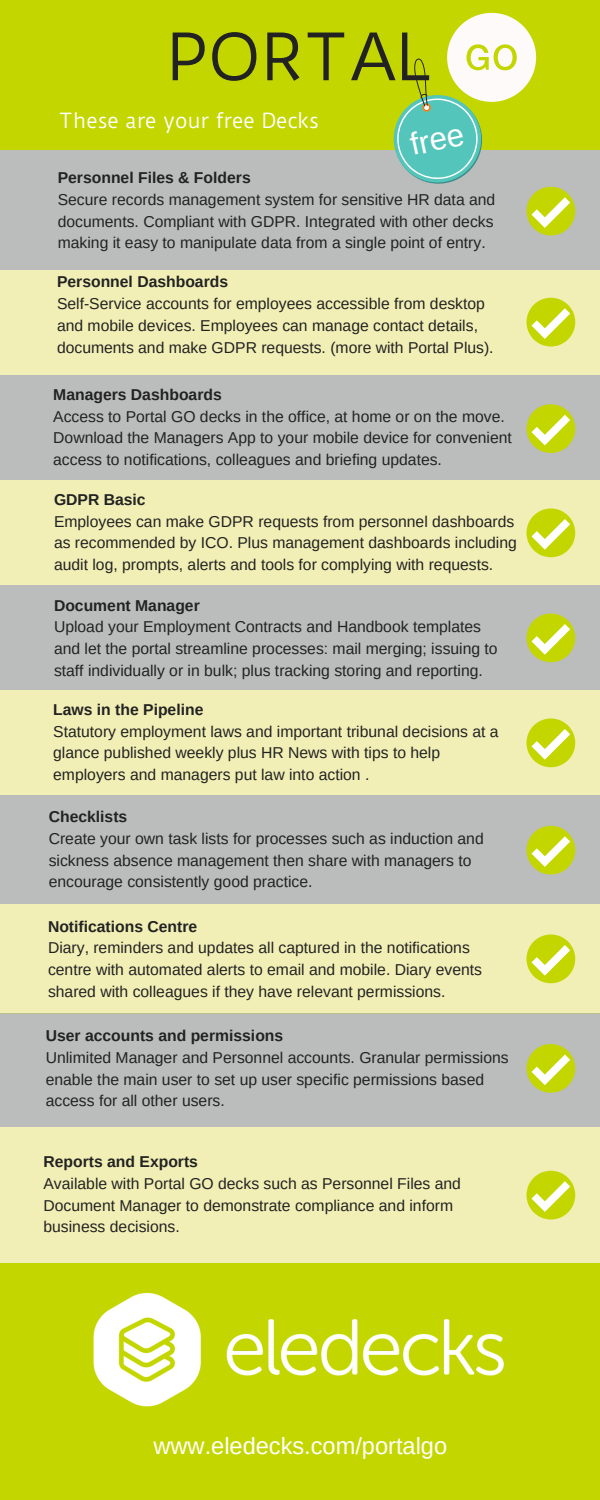
<style>
.page{position:relative;width:600px;height:1500px;background:#c4d600}
.page>*{position:absolute;margin:0;border:0;box-sizing:border-box;transform-origin:0 0}
.t1{font:62.9px "Duru Sans";color:#222}
.t2{font:31.4px "Arimo";color:#fff}
.t3{font:23.6px "Arimo";color:#fff}
.t4{font:19.7px "Duru Sans";color:#fff}
.t5{font:15.7px/21.8px "Arimo";color:#222}
.t6{font:700 15.7px "Arimo";color:#222}
</style>
<div class="page">
<div style="left:0;top:151px;width:600px;height:119px;background:#bbbcbc"></div>
<div style="left:0;top:270px;width:600px;height:105px;background:#f1efb5"></div>
<div style="left:0;top:375px;width:600px;height:105px;background:#bbbcbc"></div>
<div style="left:0;top:480px;width:600px;height:105px;background:#f1efb5"></div>
<div style="left:0;top:585px;width:600px;height:105px;background:#bbbcbc"></div>
<div style="left:0;top:690px;width:600px;height:105px;background:#f1efb5"></div>
<div style="left:0;top:795px;width:600px;height:110px;background:#bbbcbc"></div>
<div style="left:0;top:904px;width:600px;height:108px;background:#f1efb5"></div>
<div style="left:0;top:1013px;width:600px;height:114px;background:#bbbcbc"></div>
<div style="left:0;top:1127px;width:600px;height:136px;background:#f1efb5"></div>
<img style="left:93px;top:1292px;width:411px;height:115px">
<svg style="left:388px;top:13px;width:187px;height:223px"></svg>
<svg style="left:526px;top:298px;width:49px;height:48px"></svg>
<svg style="left:526px;top:404px;width:49px;height:49px"></svg>
<svg style="left:526px;top:508px;width:49px;height:49px"></svg>
<svg style="left:526px;top:614px;width:49px;height:48px"></svg>
<svg style="left:526px;top:718px;width:49px;height:49px"></svg>
<svg style="left:526px;top:826px;width:49px;height:48px"></svg>
<svg style="left:526px;top:934px;width:49px;height:49px"></svg>
<svg style="left:526px;top:1044px;width:49px;height:49px"></svg>
<svg style="left:526px;top:1171px;width:49px;height:49px"></svg>
<h1 class="t1" style="left:166px;top:18px;width:269px">PORTAL</h1>
<p class="t4" style="left:58px;top:109px;width:262px">These are your free Decks</p>
<p class="t6" style="left:58px;top:169px;width:194px">Personnel Files &amp; Folders</p>
<p class="t5" style="left:58px;top:188px;width:439px;text-align:justify">Secure records management system for sensitive HR data and documents. Compliant with GDPR. Integrated with other decks making it easy to manipulate data from a single point of entry.</p>
<p class="t6" style="left:57px;top:273px;width:173px">Personnel Dashboards</p>
<p class="t5" style="left:57px;top:293px;width:438px">Self-Service accounts for employees accessible from desktop and mobile devices. Employees can manage contact details, documents and make GDPR requests. (more with Portal Plus).</p>
<h2 class="t2" style="left:407px;top:128px;width:56px;rotate:-12deg">free</h2>
<p class="t6" style="left:53px;top:386px;width:170px">Managers Dashboards</p>
<p class="t5" style="left:53px;top:405px;width:460px">Access to Portal GO decks in the office, at home or on the move.<br>Download the Managers App to your mobile device for convenient access to notifications, colleagues and briefing updates.</p>
<p class="t6" style="left:54px;top:491px;width:93px">GDPR Basic</p>
<p class="t5" style="left:54px;top:510px;width:464px">Employees can make GDPR requests from personnel dashboards as recommended by ICO. Plus management dashboards including audit log, prompts, alerts and tools for complying with requests.</p>
<p class="t6" style="left:54px;top:596px;width:147px">Document Manager</p>
<p class="t5" style="left:54px;top:616px;width:445px">Upload your Employment Contracts and Handbook templates and let the portal streamline processes: mail merging; issuing to staff individually or in bulk; plus tracking storing and reporting.</p>
<p class="t6" style="left:53px;top:701px;width:152px">Laws in the Pipeline</p>
<p class="t5" style="left:53px;top:720px;width:447px">Statutory employment laws and important tribunal decisions at a glance published weekly plus HR News with tips to help employers and managers put law into action .</p>
<p class="t6" style="left:49px;top:808px;width:80px">Checklists</p>
<p class="t5" style="left:49px;top:827px;width:436px">Create your own task lists for processes such as induction and sickness absence management then share with managers to encourage consistently good practice.</p>
<p class="t6" style="left:48px;top:917px;width:151px">Notifications Centre</p>
<p class="t5" style="left:48px;top:937px;width:436px">Diary, reminders and updates all captured in the notifications centre with automated alerts to email and mobile. Diary events shared with colleagues if they have relevant permissions.</p>
<p class="t6" style="left:46px;top:1027px;width:239px">User accounts and permissions</p>
<p class="t5" style="left:46px;top:1046px;width:464px">Unlimited Manager and Personnel accounts. Granular permissions enable the main user to set up user specific permissions based access for all other users.</p>
<p class="t6" style="left:44px;top:1153px;width:156px">Reports and Exports</p>
<p class="t5" style="left:44px;top:1172px;width:419px">Available with Portal GO decks such as Personnel Files and<br>Document Manager to demonstrate compliance and inform business decisions.</p>
<h3 class="t3" style="left:154px;top:1433px;width:295px">www.eledecks.com/portalgo</h3>
</div>
